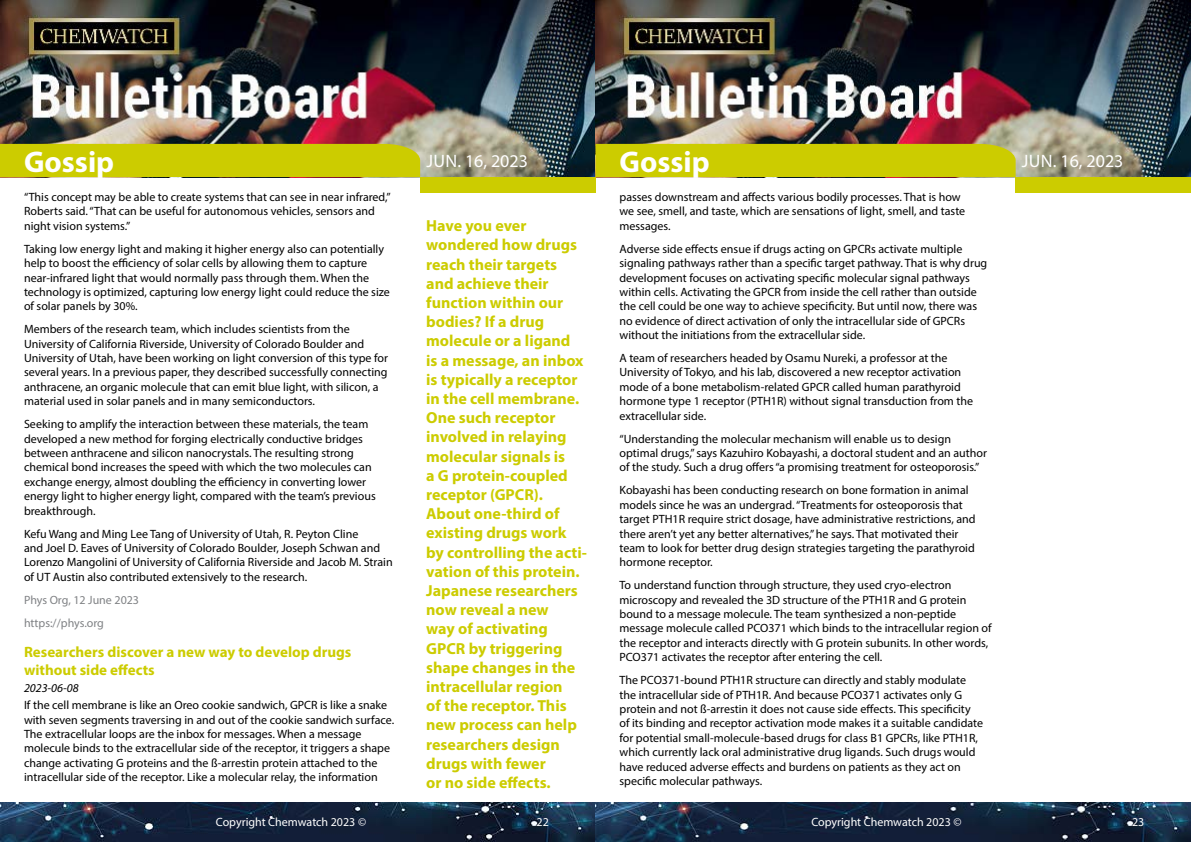
<style>
.page{position:relative;width:1191px;height:842px;background:#fff}
.page>*{position:absolute;margin:0;border:0;box-sizing:border-box;transform-origin:0 0}
.t1{font:700 30px "Myriad Pro";color:#fff}
.t2{font:18px "Myriad Pro";color:#fff}
.t3{font:700 16px/19.2px "Myriad Pro";color:#cc0}
.t4{font:700 15px/18px "Myriad Pro";color:#cc0}
.t5{font:12px/14.4px "Myriad Pro";color:#000}
.t6{font:12px "Myriad Pro";color:#fff}
.t7{font:12px/22.9px "Myriad Pro";color:#808285}
.t8{font:italic 12px "Myriad Pro";color:#000}
</style>
<div class="page">
<img style="left:0;top:0;width:1191px;height:177px">
<div style="left:420px;top:177px;width:175px;height:15px;background:#cc0"></div>
<div style="left:1015px;top:177px;width:176px;height:15px;background:#cc0"></div>
<div style="left:0;top:144px;width:420px;height:33px;background:#cc0"></div>
<div style="left:595px;top:144px;width:420px;height:33px;background:#cc0"></div>
<img style="left:0;top:802px;width:1191px;height:40px">
<h1 class="t1" style="left:24px;top:142px;width:92px">Gossip</h1>
<h1 class="t1" style="left:619px;top:142px;width:92px">Gossip</h1>
<p class="t5" style="left:24px;top:190px;width:368px">“This concept may be able to create systems that can see in near infrared,”<br>Roberts said. “That can be useful for autonomous vehicles, sensors and night vision systems.”</p>
<p class="t5" style="left:24px;top:241px;width:367px">Taking low energy light and making it higher energy also can potentially help to boost the efficiency of solar cells by allowing them to capture near-infrared light that would normally pass through them. When the technology is optimized, capturing low energy light could reduce the size of solar panels by 30%.</p>
<p class="t5" style="left:24px;top:322px;width:365px">Members of the research team, which includes scientists from the University of California Riverside, University of Colorado Boulder and University of Utah, have been working on light conversion of this type for several years. In a previous paper, they described successfully connecting anthracene, an organic molecule that can emit blue light, with silicon, a material used in solar panels and in many semiconductors.</p>
<p class="t5" style="left:24px;top:417px;width:353px">Seeking to amplify the interaction between these materials, the team developed a new method for forging electrically conductive bridges between anthracene and silicon nanocrystals. The resulting strong chemical bond increases the speed with which the two molecules can exchange energy, almost doubling the efficiency in converting lower energy light to higher energy light, compared with the team’s previous breakthrough.</p>
<p class="t5" style="left:24px;top:526px;width:370px">Kefu Wang and Ming Lee Tang of University of Utah, R. Peyton Cline<br>and Joel D. Eaves of University of Colorado Boulder, Joseph Schwan and Lorenzo Mangolini of University of California Riverside and Jacob M. Strain of UT Austin also contributed extensively to the research.</p>
<p class="t7" style="left:24px;top:588px;width:117px">Phys Org, 12 June 2023 https://phys.org</p>
<p class="t4" style="left:24px;top:642px;width:329px">Researchers discover a new way to develop drugs without side effects</p>
<p class="t8" style="left:24px;top:680px;width:56px">2023-06-08</p>
<p class="t5" style="left:24px;top:698px;width:372px">If the cell membrane is like an Oreo cookie sandwich, GPCR is like a snake with seven segments traversing in and out of the cookie sandwich surface.<br>The extracellular loops are the inbox for messages. When a message molecule binds to the extracellular side of the receptor, it triggers a shape change activating G proteins and the ß-arrestin protein attached to the intracellular side of the receptor. Like a molecular relay, the information</p>
<h2 class="t2" style="left:426px;top:150px;width:103px">Jun. 16, 2023</h2>
<h2 class="t2" style="left:1022px;top:150px;width:103px">Jun. 16, 2023</h2>
<p class="t5" style="left:619px;top:190px;width:347px">passes downstream and affects various bodily processes. That is how we see, smell, and taste, which are sensations of light, smell, and taste messages.</p>
<p class="t5" style="left:619px;top:241px;width:369px">Adverse side effects ensue if drugs acting on GPCRs activate multiple signaling pathways rather than a specific target pathway. That is why drug development focuses on activating specific molecular signal pathways within cells. Activating the GPCR from inside the cell rather than outside the cell could be one way to achieve specificity. But until now, there was no evidence of direct activation of only the intracellular side of GPCRs without the initiations from the extracellular side.</p>
<p class="t5" style="left:619px;top:351px;width:355px">A team of researchers headed by Osamu Nureki, a professor at the University of Tokyo, and his lab, discovered a new receptor activation mode of a bone metabolism-related GPCR called human parathyroid hormone type 1 receptor (PTH1R) without signal transduction from the extracellular side.</p>
<p class="t5" style="left:619px;top:431px;width:369px">“Understanding the molecular mechanism will enable us to design optimal drugs,” says Kazuhiro Kobayashi, a doctoral student and an author of the study. Such a drug offers “a promising treatment for osteoporosis.”</p>
<p class="t5" style="left:619px;top:483px;width:357px">Kobayashi has been conducting research on bone formation in animal models since he was an undergrad. “Treatments for osteoporosis that target PTH1R require strict dosage, have administrative restrictions, and there aren’t yet any better alternatives,” he says. That motivated their team to look for better drug design strategies targeting the parathyroid hormone receptor.</p>
<p class="t5" style="left:619px;top:578px;width:373px">To understand function through structure, they used cryo-electron microscopy and revealed the 3D structure of the PTH1R and G protein bound to a message molecule. The team synthesized a non-peptide message molecule called PCO371 which binds to the intracellular region of the receptor and interacts directly with G protein subunits. In other words, PCO371 activates the receptor after entering the cell.</p>
<p class="t5" style="left:619px;top:673px;width:365px">The PCO371-bound PTH1R structure can directly and stably modulate the intracellular side of PTH1R. And because PCO371 activates only G protein and not ß-arrestin it does not cause side effects. This specificity of its binding and receptor activation mode makes it a suitable candidate for potential small-molecule-based drugs for class B1 GPCRs, like PTH1R, which currently lack oral administrative drug ligands. Such drugs would have reduced adverse effects and burdens on patients as they act on specific molecular pathways.</p>
<p class="t3" style="left:426px;top:216px;width:162px">Have you ever wondered how drugs reach their targets and achieve their function within our bodies? If a drug molecule or a ligand<br>is a message, an inbox is typically a receptor in the cell membrane.<br>One such receptor involved in relaying molecular signals is<br>a G protein-coupled receptor (GPCR).<br>About one-third of existing drugs work by controlling the acti&shy;vation of this protein.<br>Japanese researchers now reveal a new<br>way of activating<br>GPCR by triggering shape changes in the intracellular region<br>of the receptor. This new process can help researchers design drugs with fewer<br>or no side effects.</p>
<p class="t6" style="left:216px;top:815px;width:152px">Copyright Chemwatch 2023 ©</p>
<p class="t6" style="left:536px;top:815px;width:14px">22</p>
<p class="t6" style="left:811px;top:815px;width:152px">Copyright Chemwatch 2023 ©</p>
<p class="t6" style="left:1132px;top:815px;width:14px">23</p>
</div>
